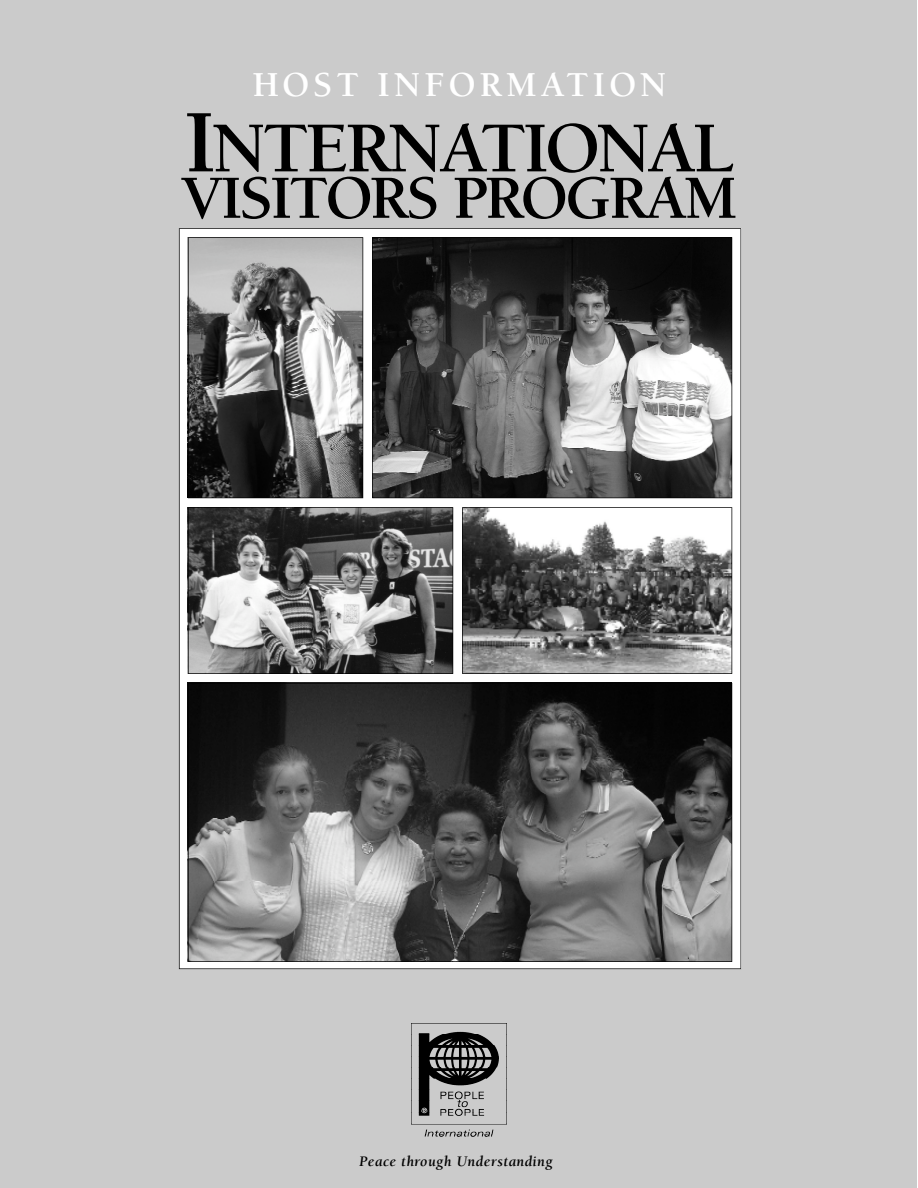
<style>
.page{position:relative;width:918px;height:1188px;background:#fff}
.page>*{position:absolute;margin:0;border:0;box-sizing:border-box;transform-origin:0 0}
.t1{font:700 73.5px "Berkeley";color:#000}
.t2{font:700 63px "Berkeley";letter-spacing:-.05em;color:#000}
.t3{font:700 36px "Berkeley";letter-spacing:.11em;color:#fff}
.t4{font:italic 700 15px "Berkeley";letter-spacing:.03em;color:#000}
.s1{font-size:91.5px}
</style>
<div class="page">
<div style="left:0;top:0;width:917px;height:1188px;background:#cbcbcb"></div>
<svg style="left:179px;top:228px;width:562px;height:741px;background:#e8e8e8"></svg>
<svg style="left:188px;top:237px;width:175px;height:261px"></svg>
<svg style="left:462px;top:507px;width:270px;height:167px;background:#828382"></svg>
<svg style="left:188px;top:507px;width:265px;height:167px;background:#6e6e6e"></svg>
<svg style="left:372px;top:237px;width:360px;height:261px;background:#565656"></svg>
<svg style="left:188px;top:683px;width:544px;height:279px;background:#585858"></svg>
<img style="left:411px;top:1023px;width:95px;height:11px">
<img style="left:411px;top:1034px;width:95px;height:103px">
<h3 class="t3" style="left:253px;top:71px;width:415px">HOST INFORMAT I O N</h3>
<h1 class="t1" style="left:184px;top:120px;width:552px"><span class="s1">I</span>N T E R N AT IO N A L</h1>
<h2 class="t2" style="left:181px;top:173px;width:558px">VISITORS PROGRAM</h2>
<p class="t4" style="left:360px;top:1155px;width:194px">Peace through Understanding</p>
</div>
